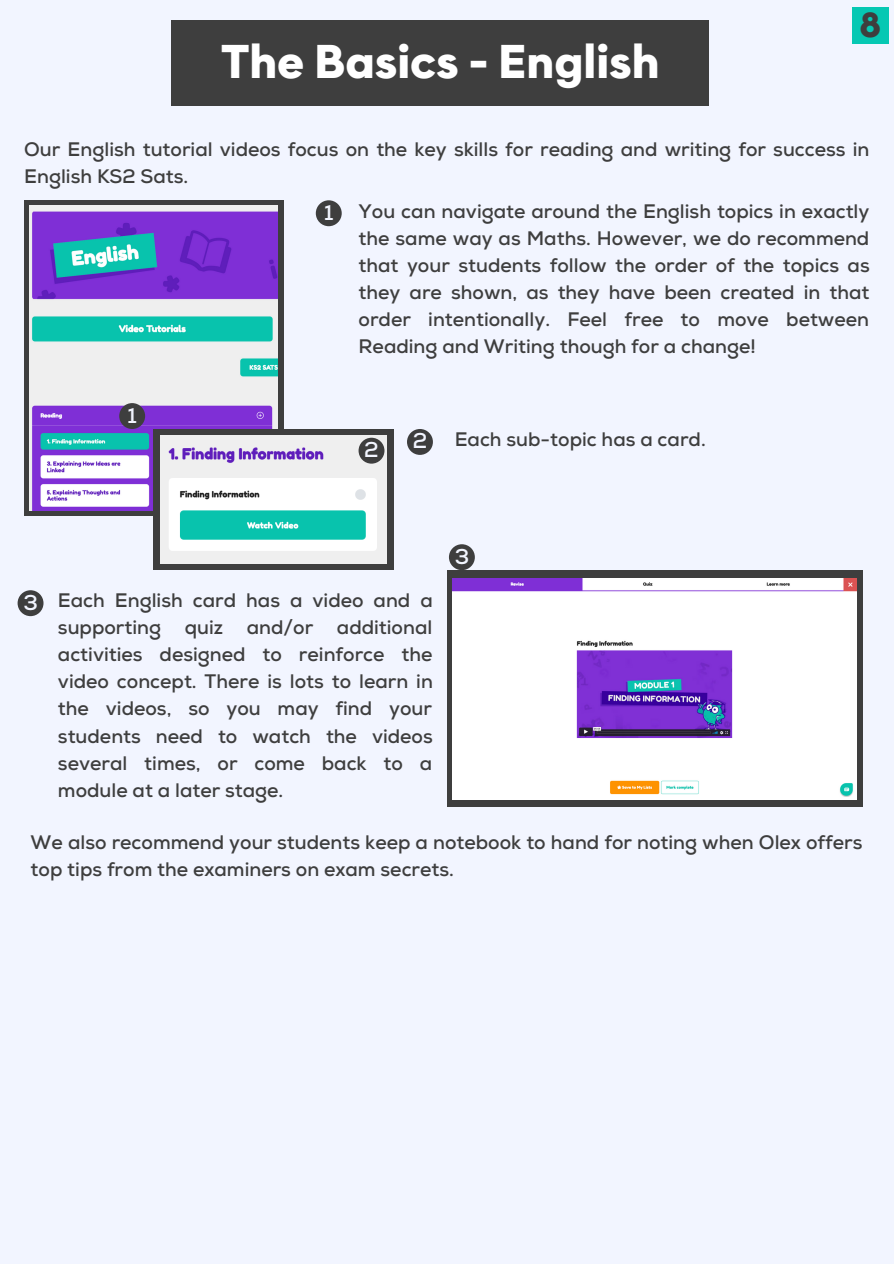
<style>
.page{position:relative;width:894px;height:1264px;background:#fff}
.page>*{position:absolute;margin:0;border:0;box-sizing:border-box;transform-origin:0 0}
.t1{font:700 47.25px "Graphit";color:#fff}
.t2{font:700 34.65px "Graphit";color:#3e3e3e}
.t3{font:700 21.45px "Nexa";color:#f2f5ff}
.t4{font:700 19.5px/27px "Nexa";color:#3e3e3e}
</style>
<div class="page">
<div style="left:0;top:0;width:893px;height:1263px;background:#f2f5ff"></div>
<div style="left:172px;top:20px;width:537px;height:86px;background:#3e3e3e"></div>
<div style="left:24px;top:200px;width:259px;height:315px;background:#3e3e3e"></div>
<img style="left:29px;top:205px;width:248px;height:305px">
<div style="left:153px;top:429px;width:240px;height:141px;background:#3e3e3e"></div>
<img style="left:160px;top:435px;width:226px;height:128px">
<div style="left:119px;top:403px;width:26px;height:26px;background:#3e3e3e;border-radius:50%"></div>
<div style="left:316px;top:200px;width:25px;height:26px;background:#3e3e3e;border-radius:50%"></div>
<div style="left:447px;top:570px;width:415px;height:236px;background:#3e3e3e"></div>
<img style="left:452px;top:578px;width:403px;height:221px">
<div style="left:358px;top:438px;width:26px;height:25px;background:#3e3e3e;border-radius:50%"></div>
<div style="left:407px;top:429px;width:26px;height:26px;background:#3e3e3e;border-radius:50%"></div>
<div style="left:18px;top:590px;width:25px;height:26px;background:#3e3e3e;border-radius:50%"></div>
<div style="left:449px;top:544px;width:25px;height:26px;background:#3e3e3e;border-radius:50%"></div>
<div style="left:852px;top:7px;width:36px;height:36px;background:#06c8b3"></div>
<p class="t1" style="left:221px;top:33px;width:440px">The Basics - English</p>
<p class="t2" style="left:859px;top:3px;width:23px">8</p>
<p class="t4" style="left:24px;top:137px;width:846px">Our English tutorial videos focus on the key skills for reading and writing for success in<br>English KS2 Sats.</p>
<p class="t4" style="left:358px;top:198px;width:512px;text-align:justify">You can navigate around the English topics in exactly the same way as Maths. However, we do recommend that your students follow the order of the topics as they are shown, as they have been created in that order intentionally. Feel free to move between Reading and Writing though for a change!</p>
<p class="t3" style="left:324px;top:200px;width:11px">1</p>
<p class="t3" style="left:127px;top:402px;width:11px">1</p>
<p class="t3" style="left:364px;top:437px;width:16px">2</p>
<p class="t3" style="left:412px;top:428px;width:16px">2</p>
<p class="t4" style="left:454px;top:426px;width:252px">Each sub-topic has a card.</p>
<p class="t3" style="left:23px;top:589px;width:16px">3</p>
<p class="t4" style="left:58px;top:587px;width:376px;text-align:justify">Each English card has a video and a supporting quiz and/or additional activities designed to reinforce the video concept. There is lots to learn in the videos, so you may find your students need to watch the videos several times, or come back to a module at a later stage.</p>
<p class="t3" style="left:454px;top:543px;width:16px">3</p>
<p class="t4" style="left:31px;top:829px;width:833px">We also recommend your students keep a notebook to hand for noting when Olex offers top tips from the examiners on exam secrets.</p>
</div>
